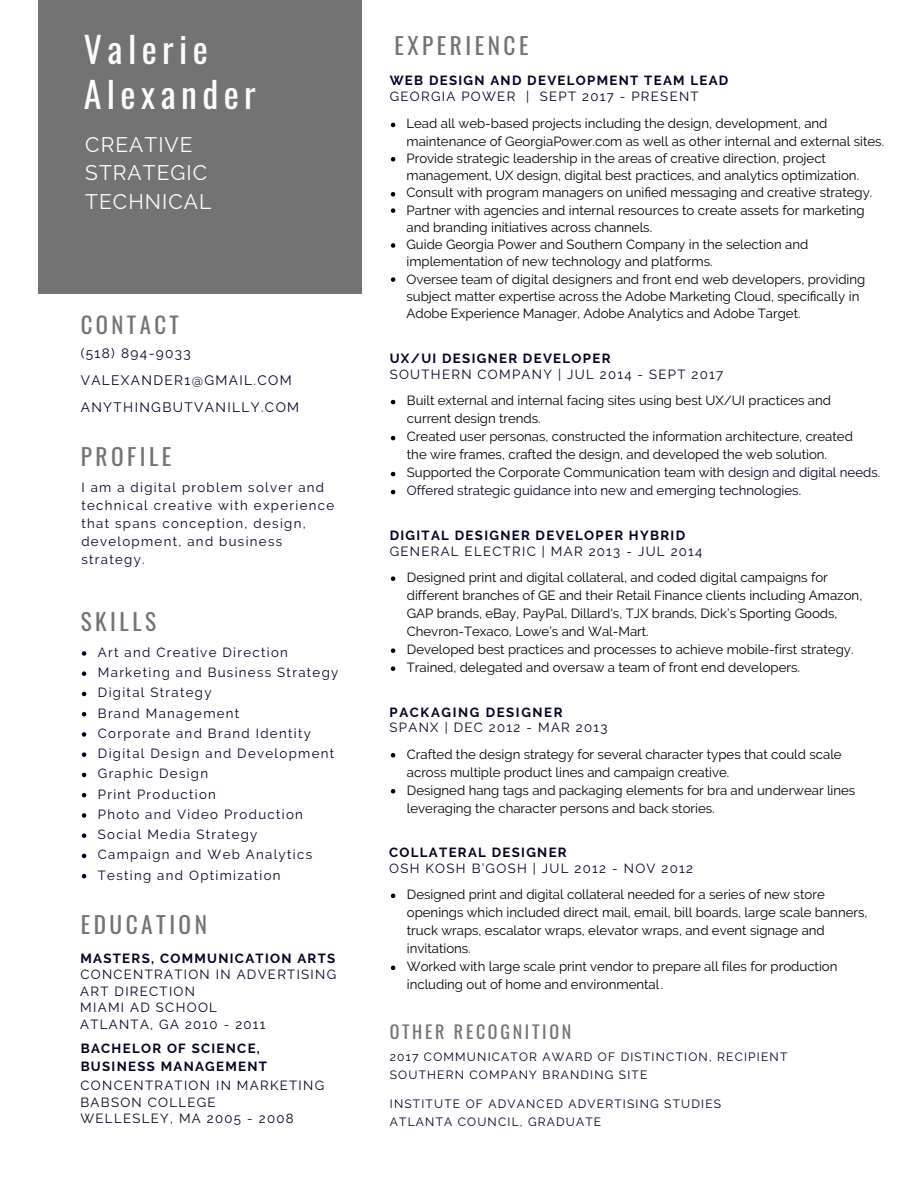
<style>
.page{position:relative;width:918px;height:1188px;background:#fff}
.page>*{position:absolute;margin:0;border:0;box-sizing:border-box;transform-origin:0 0}
.t1{font:36px/45px "Oswald";letter-spacing:.15em;color:#fcfcfc}
.t2{font:23.4px "Oswald";letter-spacing:.15em;color:#737373}
.t3{font:22.8px "Oswald";letter-spacing:.15em;color:#737373}
.t4{font:21px/28.5px "Raleway";letter-spacing:.05em;color:#fcfcfc}
.t5{font:18px "Oswald";letter-spacing:.15em;color:#737373}
.t6{font:13.65px/27px "Raleway";letter-spacing:.1em;color:#020323}
.t7{font:13.2px/18px "Raleway";color:#000}
.t8{font:13.2px/20.2px "Raleway";letter-spacing:.1em;color:#020323}
.t9{font:700 13.2px/18px "Raleway";letter-spacing:.1em;color:#020323}
.t10{font:700 13.2px "Raleway";letter-spacing:.12em;color:#020323}
.t11{font:12px/18.3px "Raleway";letter-spacing:.1em;color:#020323}
.s1{color:#020323}
</style>
<div class="page">
<div style="left:38px;top:0;width:324px;height:293px;background:#737373"></div>
<svg style="left:82px;top:651px;width:4px;height:5px"></svg>
<svg style="left:82px;top:671px;width:4px;height:5px"></svg>
<svg style="left:82px;top:692px;width:4px;height:4px"></svg>
<svg style="left:82px;top:712px;width:4px;height:4px"></svg>
<svg style="left:82px;top:732px;width:4px;height:5px"></svg>
<svg style="left:82px;top:752px;width:4px;height:5px"></svg>
<svg style="left:82px;top:773px;width:4px;height:4px"></svg>
<svg style="left:82px;top:793px;width:4px;height:4px"></svg>
<svg style="left:82px;top:813px;width:4px;height:5px"></svg>
<svg style="left:82px;top:833px;width:4px;height:5px"></svg>
<svg style="left:82px;top:854px;width:4px;height:4px"></svg>
<svg style="left:82px;top:874px;width:4px;height:4px"></svg>
<svg style="left:391px;top:400px;width:4px;height:4px"></svg>
<svg style="left:391px;top:436px;width:4px;height:4px"></svg>
<svg style="left:391px;top:472px;width:4px;height:4px"></svg>
<svg style="left:391px;top:490px;width:4px;height:4px"></svg>
<svg style="left:391px;top:576px;width:4px;height:5px"></svg>
<svg style="left:391px;top:648px;width:4px;height:5px"></svg>
<svg style="left:391px;top:666px;width:4px;height:5px"></svg>
<svg style="left:391px;top:894px;width:4px;height:4px"></svg>
<svg style="left:391px;top:966px;width:4px;height:4px"></svg>
<svg style="left:391px;top:753px;width:4px;height:5px"></svg>
<svg style="left:391px;top:789px;width:4px;height:5px"></svg>
<svg style="left:391px;top:123px;width:4px;height:4px"></svg>
<svg style="left:391px;top:157px;width:4px;height:4px"></svg>
<svg style="left:391px;top:192px;width:4px;height:5px"></svg>
<svg style="left:391px;top:208px;width:4px;height:5px"></svg>
<svg style="left:391px;top:243px;width:4px;height:5px"></svg>
<svg style="left:391px;top:277px;width:4px;height:5px"></svg>
<h1 class="t1" style="left:84px;top:23px;width:174px">Valerie<br>Alexander</h1>
<h3 class="t4" style="left:85px;top:130px;width:128px">CREATIVE<br>STRATEGIC<br>TECHNICAL</h3>
<h3 class="t3" style="left:81px;top:304px;width:100px">CONTACT</h3>
<p class="t6" style="left:81px;top:339px;width:220px">(518) 894-9033<br>VALEXANDER1@GMAIL.COM<br>ANYTHINGBUTVANILLY.COM</p>
<h2 class="t2" style="left:81px;top:436px;width:92px">PROFILE</h2>
<p class="t8" style="left:81px;top:479px;width:254px;line-height:18px">I am a digital problem solver and technical creative with experience that spans conception, design, development, and business strategy.</p>
<h2 class="t2" style="left:81px;top:601px;width:77px">SKILLS</h2>
<p class="t8" style="left:98px;top:642px;width:242px">Art and Creative Direction<br>Marketing and Business Strategy<br>Digital Strategy<br>Brand Management<br>Corporate and Brand Identity<br>Digital Design and Development<br>Graphic Design<br>Print Production<br>Photo and Video Production<br>Social Media Strategy<br>Campaign and Web Analytics<br>Testing and Optimization</p>
<h2 class="t2" style="left:81px;top:904px;width:128px">EDUCATION</h2>
<p class="t9" style="left:80px;top:950px;width:256px">MASTERS, COMMUNICATION ARTS</p>
<p class="t8" style="left:80px;top:965px;width:258px;line-height:17px">CONCENTRATION IN ADVERTISING<br>ART DIRECTION<br>MIAMI AD SCHOOL<br>ATLANTA, GA 2010 - 2011</p>
<p class="t9" style="left:81px;top:1040px;width:188px">BACHELOR OF SCIENCE,<br>BUSINESS MANAGEMENT</p>
<p class="t8" style="left:80px;top:1077px;width:245px;line-height:17px">CONCENTRATION IN MARKETING<br>BABSON COLLEGE<br>WELLESLEY, MA 2005 - 2008</p>
<h2 class="t2" style="left:394px;top:24px;width:136px">EXPERIENCE</h2>
<p class="t9" style="left:390px;top:71px;width:340px">WEB DESIGN AND DEVELOPMENT TEAM LEAD</p>
<p class="t8" style="left:390px;top:86px;width:310px">GEORGIA POWER | SEPT 2017 - PRESENT</p>
<p class="t7" style="left:407px;top:115px;width:479px;line-height:17.2px">Lead all web-based projects including the design, development, and maintenance of GeorgiaPower.com as well as other internal and external sites.<br>Provide strategic leadership in the areas of creative direction, project management, UX design, digital best practices, and analytics optimization.<br>Consult with program managers on unified messaging and creative strategy.<br>Partner with agencies and internal resources to create assets for marketing and branding initiatives across channels.<br>Guide Georgia Power and Southern Company in the selection and implementation of new technology and platforms.<br>Oversee team of digital designers and front end web developers, providing subject matter expertise across the Adobe Marketing Cloud, specifically in Adobe Experience Manager, Adobe Analytics and Adobe Target.</p>
<p class="t9" style="left:390px;top:350px;width:222px">UX/UI DESIGNER DEVELOPER</p>
<p class="t8" style="left:390px;top:364px;width:335px">SOUTHERN COMPANY | JUL 2014 - SEPT 2017</p>
<p class="t7" style="left:407px;top:392px;width:475px">Built external and internal facing sites using best UX/UI practices and<br>current design trends.<br>Created user personas, constructed the information architecture, created<br>the wire frames, crafted the design, and developed the web solution.<br>Supported the Corporate Communication team with <span class="s1">design and digital needs.<br>Offered strategic guidance into new and emerging technologies.</span></p>
<p class="t9" style="left:390px;top:526px;width:297px">DIGITAL DESIGNER DEVELOPER HYBRID</p>
<p class="t8" style="left:390px;top:541px;width:314px">GENERAL ELECTRIC | MAR 2013 - JUL 2014</p>
<p class="t7" style="left:407px;top:568px;width:457px">Designed print and digital collateral, and coded digital campaigns for different branches of GE and their Retail Finance clients including Amazon, GAP brands, eBay, PayPal, Dillard's, TJX brands, Dick’s Sporting Goods, Chevron-Texaco, Lowe’s and Wal-Mart.<br>Developed best practices and processes to achieve mobile-first strategy.<br>Trained, delegated and oversaw a team of front end developers.</p>
<p class="t10" style="left:390px;top:704px;width:174px">PACKAGING DESIGNER</p>
<p class="t8" style="left:390px;top:717px;width:219px">SPANX | DEC 2012 - MAR 2013</p>
<p class="t7" style="left:407px;top:745px;width:450px">Crafted the design strategy for several character types that could scale across multiple product lines and campaign creative.<br>Designed hang tags and packaging elements for bra and underwear lines leveraging the character persons and back stories.</p>
<p class="t9" style="left:389px;top:844px;width:179px">COLLATERAL DESIGNER</p>
<p class="t8" style="left:389px;top:858px;width:305px">OSH KOSH B’GOSH | JUL 2012 - NOV 2012</p>
<p class="t7" style="left:407px;top:886px;width:462px">Designed print and digital collateral needed for a series of new store openings which included direct mail, email, bill boards, large scale banners, truck wraps, escalator wraps, elevator wraps, and event signage and invitations.<br>Worked with large scale print vendor to prepare all files for production including out of home and environmental.</p>
<h3 class="t5" style="left:390px;top:1015px;width:183px">OTHER RECOGNITION</h3>
<p class="t11" style="left:390px;top:1048px;width:399px">2017 COMMUNICATOR AWARD OF DISTINCTION, RECIPIENT<br>SOUTHERN COMPANY BRANDING SITE</p>
<p class="t11" style="left:390px;top:1094px;width:333px">INSTITUTE OF ADVANCED ADVERTISING STUDIES<br>ATLANTA COUNCIL, GRADUATE</p>
</div>
